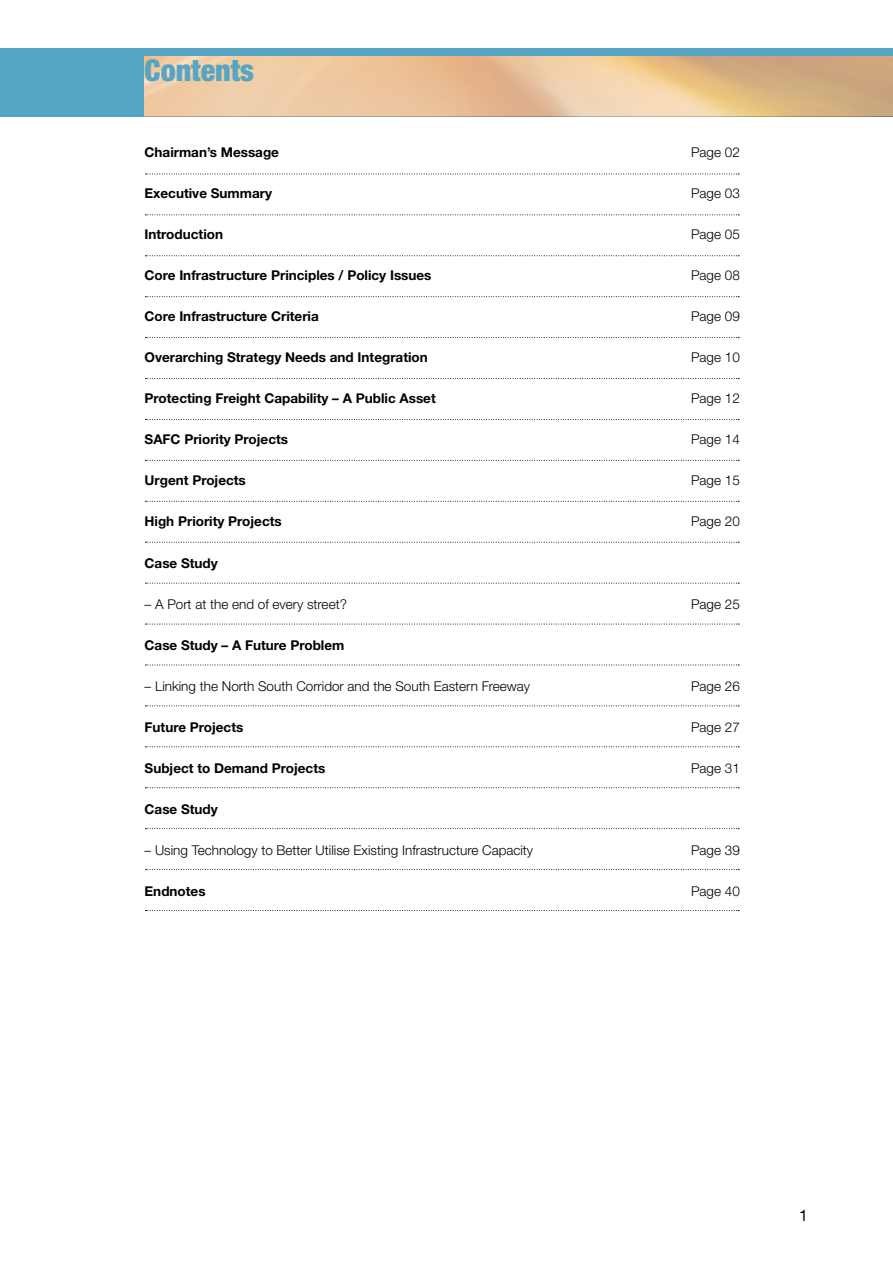
<style>
.page{position:relative;width:893px;height:1263px;background:#fff}
.page>*{position:absolute;margin:0;border:0;box-sizing:border-box;transform-origin:0 0}
.t1{font:900 condensed 30px "Helvetica Neue";color:#57a5c4}
.t2{font:15.75px "Helvetica Neue";color:#000}
.t3{font:700 13.5px "Helvetica Neue";color:#000}
.t4{font:300 13.5px "Helvetica Neue";color:#000}
</style>
<div class="page">
<div style="left:0;top:48px;width:893px;height:68px;background:#57a5c4"></div>
<img style="left:145px;top:57px;width:748px;height:59px">
<svg style="left:145px;top:174px;width:594px;height:1px"></svg>
<svg style="left:145px;top:214px;width:594px;height:1px"></svg>
<svg style="left:145px;top:255px;width:594px;height:1px"></svg>
<svg style="left:145px;top:296px;width:594px;height:1px"></svg>
<svg style="left:145px;top:337px;width:594px;height:1px"></svg>
<svg style="left:145px;top:378px;width:594px;height:1px"></svg>
<svg style="left:145px;top:419px;width:594px;height:1px"></svg>
<svg style="left:145px;top:460px;width:594px;height:1px"></svg>
<svg style="left:145px;top:501px;width:594px;height:1px"></svg>
<svg style="left:145px;top:542px;width:594px;height:1px"></svg>
<svg style="left:145px;top:583px;width:594px;height:1px"></svg>
<svg style="left:145px;top:624px;width:594px;height:1px"></svg>
<svg style="left:145px;top:665px;width:594px;height:1px"></svg>
<svg style="left:145px;top:705px;width:594px;height:1px"></svg>
<svg style="left:145px;top:746px;width:594px;height:1px"></svg>
<svg style="left:145px;top:787px;width:594px;height:1px"></svg>
<svg style="left:145px;top:828px;width:594px;height:1px"></svg>
<svg style="left:145px;top:869px;width:594px;height:1px"></svg>
<svg style="left:145px;top:910px;width:594px;height:1px"></svg>
<h1 class="t1" style="left:145px;top:52px;width:111px">Contents</h1>
<p class="t3" style="left:145px;top:144px;width:136px">Chairman’s Message</p>
<p class="t4" style="left:691px;top:144px;width:50px">Page 02</p>
<p class="t3" style="left:145px;top:185px;width:129px">Executive Summary</p>
<p class="t4" style="left:691px;top:185px;width:50px">Page 03</p>
<p class="t3" style="left:145px;top:226px;width:80px">Introduction</p>
<p class="t4" style="left:691px;top:226px;width:50px">Page 05</p>
<p class="t3" style="left:145px;top:267px;width:288px">Core Infrastructure Principles / Policy Issues</p>
<p class="t4" style="left:691px;top:267px;width:50px">Page 08</p>
<p class="t3" style="left:145px;top:308px;width:176px">Core Infrastructure Criteria</p>
<p class="t4" style="left:691px;top:308px;width:50px">Page 09</p>
<p class="t3" style="left:145px;top:349px;width:285px">Overarching Strategy Needs and Integration</p>
<p class="t4" style="left:691px;top:349px;width:50px">Page 10</p>
<p class="t3" style="left:145px;top:390px;width:293px">Protecting Freight Capability – A Public Asset</p>
<p class="t4" style="left:691px;top:390px;width:50px">Page 12</p>
<p class="t3" style="left:145px;top:431px;width:145px">SAFC Priority Projects</p>
<p class="t4" style="left:691px;top:431px;width:50px">Page 14</p>
<p class="t3" style="left:145px;top:472px;width:103px">Urgent Projects</p>
<p class="t4" style="left:691px;top:472px;width:50px">Page 15</p>
<p class="t3" style="left:145px;top:513px;width:139px">High Priority Projects</p>
<p class="t4" style="left:691px;top:513px;width:50px">Page 20</p>
<p class="t3" style="left:145px;top:554px;width:75px">Case Study</p>
<p class="t4" style="left:145px;top:595px;width:204px">– A Port at the end of every street?</p>
<p class="t4" style="left:691px;top:595px;width:50px">Page 25</p>
<p class="t3" style="left:145px;top:636px;width:201px">Case Study – A Future Problem</p>
<p class="t4" style="left:145px;top:677px;width:387px">– Linking the North South Corridor and the South Eastern Freeway</p>
<p class="t4" style="left:691px;top:677px;width:50px">Page 26</p>
<p class="t3" style="left:145px;top:718px;width:100px">Future Projects</p>
<p class="t4" style="left:691px;top:718px;width:50px">Page 27</p>
<p class="t3" style="left:145px;top:759px;width:182px">Subject to Demand Projects</p>
<p class="t4" style="left:691px;top:759px;width:50px">Page 31</p>
<p class="t3" style="left:145px;top:800px;width:75px">Case Study</p>
<p class="t4" style="left:145px;top:841px;width:390px">– Using Technology to Better Utilise Existing Infrastructure Capacity</p>
<p class="t4" style="left:691px;top:841px;width:50px">Page 39</p>
<p class="t3" style="left:145px;top:882px;width:63px">Endnotes</p>
<p class="t4" style="left:691px;top:882px;width:50px">Page 40</p>
<p class="t2" style="left:799px;top:1205px;width:10px">1</p>
</div>
